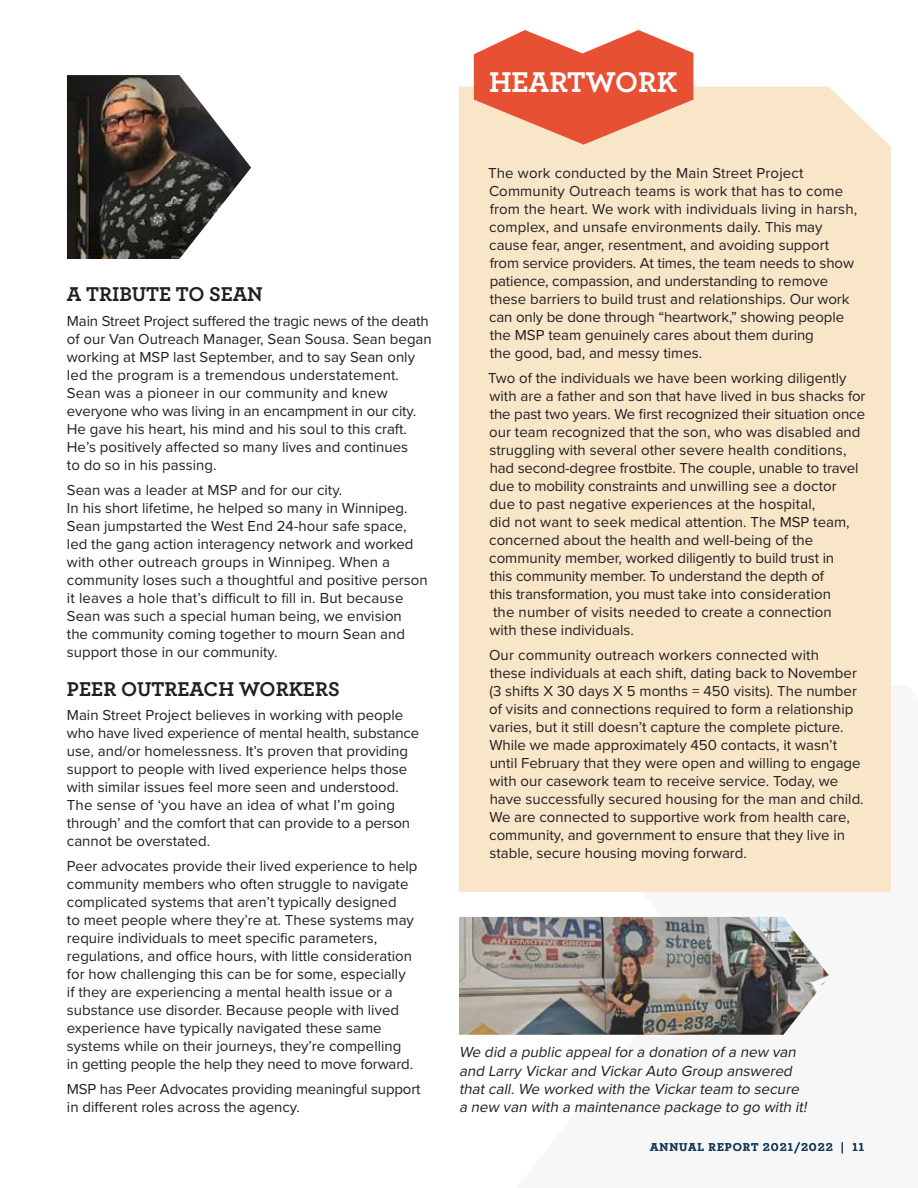
<style>
.page{position:relative;width:918px;height:1188px;background:#fff}
.page>*{position:absolute;margin:0;border:0;box-sizing:border-box;transform-origin:0 0}
.t1{font:700 30px "Archer";letter-spacing:-.005em;color:#fff}
.t2{font:700 21px "Archer";color:#231f20}
.t3{font:italic 15.15px/18.3px "Proxima Nova";color:#231f20}
.t4{font:15px/18px "Proxima Nova";color:#231f20}
.t5{font:700 12px "Archer";letter-spacing:.08em;color:#193e5d}
</style>
<div class="page">
<img style="left:67px;top:75px;width:184px;height:184px">
<img style="left:459px;top:917px;width:370px;height:118px">
<div style="left:459px;top:86px;width:432px;height:806px;background:#f9e5c8"></div>
<svg style="left:474px;top:30px;width:219px;height:115px;background:#ed7f65"></svg>
<h1 class="t1" style="left:489px;top:68px;width:190px">HEARTWORK</h1>
<h2 class="t2" style="left:67px;top:285px;width:197px">A TRIBUTE TO SEAN</h2>
<p class="t4" style="left:67px;top:313px;width:366px">Main Street Project suffered the tragic news of the death of our Van Outreach Manager, Sean Sousa. Sean began working at MSP last September, and to say Sean only led the program is a tremendous understatement.<br>Sean was a pioneer in our community and knew everyone who was living in an encampment in our city.<br>He gave his heart, his mind and his soul to this craft.<br>He’s positively affected so many lives and continues<br>to do so in his passing.</p>
<p class="t4" style="left:67px;top:482px;width:362px">Sean was a leader at MSP and for our city.<br>In his short lifetime, he helped so many in Winnipeg.<br>Sean jumpstarted the West End 24-hour safe space, led the gang action interagency network and worked with other outreach groups in Winnipeg. When a community loses such a thoughtful and positive person it leaves a hole that’s difficult to fill in. But because Sean was such a special human being, we envision<br>the community coming together to mourn Sean and support those in our community.</p>
<h2 class="t2" style="left:67px;top:679px;width:274px">PEER OUTREACH WORKERS</h2>
<p class="t4" style="left:67px;top:707px;width:354px">Main Street Project believes in working with people who have lived experience of mental health, substance use, and/or homelessness. It’s proven that providing support to people with lived experience helps those with similar issues feel more seen and understood.<br>The sense of ‘you have an idea of what I’m going through’ and the comfort that can provide to a person cannot be overstated.</p>
<p class="t4" style="left:67px;top:858px;width:352px">Peer advocates provide their lived experience to help community members who often struggle to navigate complicated systems that aren’t typically designed<br>to meet people where they’re at. These systems may require individuals to meet specific parameters, regulations, and office hours, with little consideration for how challenging this can be for some, especially<br>if they are experiencing a mental health issue or a substance use disorder. Because people with lived experience have typically navigated these same systems while on their journeys, they’re compelling<br>in getting people the help they need to move forward.</p>
<p class="t4" style="left:67px;top:1081px;width:355px">MSP has Peer Advocates providing meaningful support in different roles across the agency.</p>
<p class="t4" style="left:488px;top:165px;width:371px">The work conducted by the Main Street Project Community Outreach teams is work that has to come from the heart. We work with individuals living in harsh, complex, and unsafe environments daily. This may cause fear, anger, resentment, and avoiding support from service providers. At times, the team needs to show patience, compassion, and understanding to remove these barriers to build trust and relationships. Our work can only be done through “heartwork,” showing people the MSP team genuinely cares about them during<br>the good, bad, and messy times.</p>
<p class="t4" style="left:488px;top:370px;width:379px">Two of the individuals we have been working diligently with are a father and son that have lived in bus shacks for the past two years. We first recognized their situation once our team recognized that the son, who was disabled and struggling with several other severe health conditions, had second-degree frostbite. The couple, unable to travel due to mobility constraints and unwilling see a doctor<br>due to past negative experiences at the hospital,<br>did not want to seek medical attention. The MSP team, concerned about the health and well-being of the community member, worked diligently to build trust in<br>this community member. To understand the depth of<br>this transformation, you must take into consideration<br>the number of visits needed to create a connection<br>with these individuals.</p>
<p class="t4" style="left:489px;top:646px;width:376px">Our community outreach workers connected with<br>these individuals at each shift, dating back to November (3 shifts X 30 days X 5 months = 450 visits). The number of visits and connections required to form a relationship varies, but it still doesn’t capture the complete picture.<br>While we made approximately 450 contacts, it wasn’t until February that they were open and willing to engage with our casework team to receive service. Today, we have successfully secured housing for the man and child.<br>We are connected to supportive work from health care, community, and government to ensure that they live in stable, secure housing moving forward.</p>
<p class="t3" style="left:459px;top:1044px;width:352px">We did a public appeal for a donation of a new van and Larry Vickar and Vickar Auto Group answered that call. We worked with the Vickar team to secure a new van with a maintenance package to go with it!</p>
<p class="t5" style="left:650px;top:1141px;width:215px">ANNUAL REPORT 2021/2022 | 11</p>
</div>
